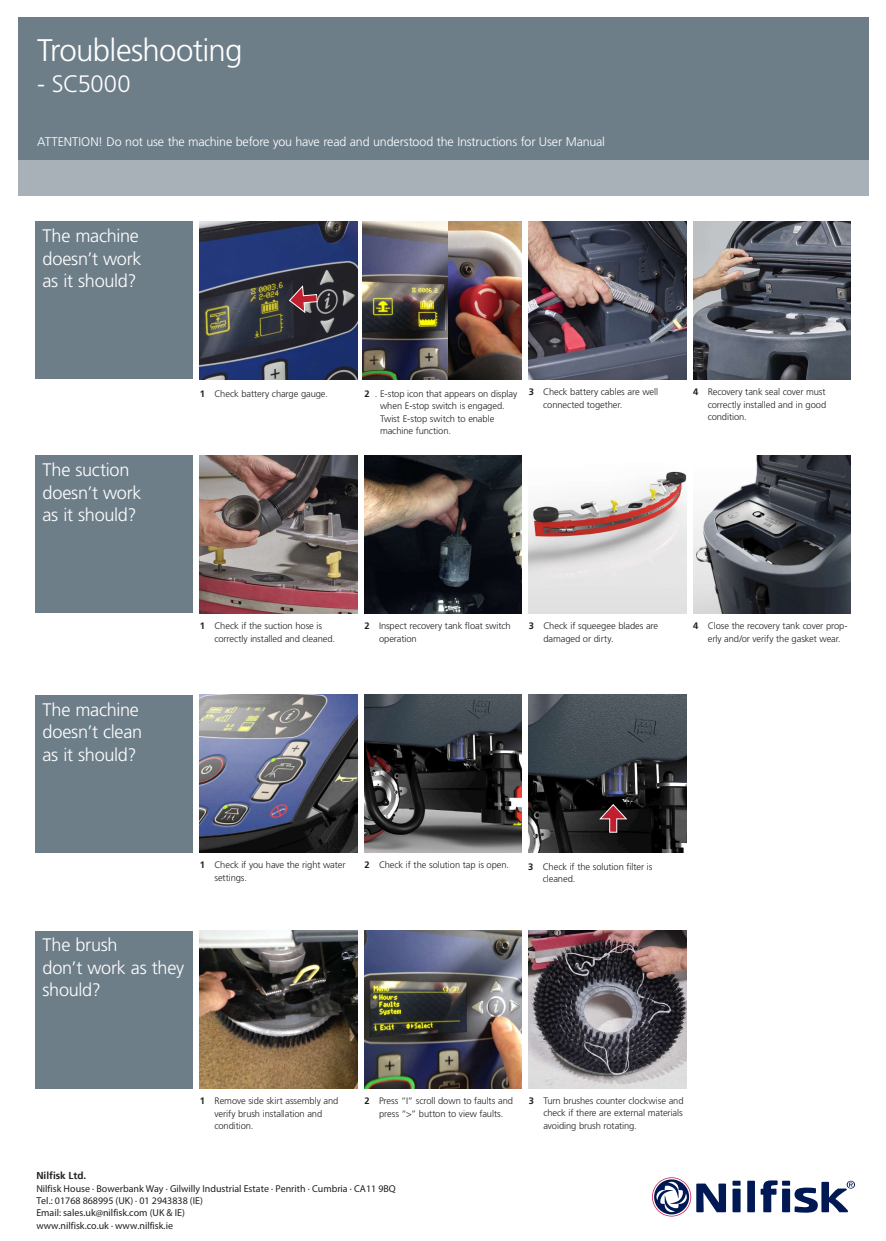
<style>
.page{position:relative;width:886px;height:1241px;background:#fff}
.page>*{position:absolute;margin:0;border:0;box-sizing:border-box;transform-origin:0 0}
.t1{font:300 31.25px "Frutiger LT Std";letter-spacing:-.025em;color:#fff}
.t2{font:300 23.75px "Frutiger LT Std";letter-spacing:-.02em;color:#fff}
.t3{font:300 18.12px/22.5px "Frutiger LT Std";letter-spacing:-.015em;color:#fff}
.t4{font:300 12.5px "Frutiger LT Std";letter-spacing:-.015em;color:#fff}
.t5{font:10px/12.4px "Myriad Pro";color:#231f20}
.t6{font:700 10px "Frutiger LT Std";color:#231f20}
.t7{font:300 9.38px/12.5px "Frutiger LT Std";letter-spacing:-.01em;color:#231f20}
.s1{font-weight:700}
</style>
<div class="page">
<div style="left:18px;top:18px;width:850px;height:142px;background:#6e7e89"></div>
<div style="left:18px;top:160px;width:850px;height:36px;background:#a8b1b8"></div>
<div style="left:747px;top:1180px;width:8px;height:31px;background:#001954"></div>
<div style="left:732px;top:1188px;width:8px;height:23px;background:#001954"></div>
<div style="left:782px;top:1188px;width:8px;height:23px;background:#001954"></div>
<div style="left:732px;top:1180px;width:8px;height:5px;background:#001954"></div>
<div style="left:782px;top:1180px;width:8px;height:5px;background:#001954"></div>
<svg style="left:760px;top:1180px;width:17px;height:31px"></svg>
<svg style="left:652px;top:1177px;width:74px;height:39px"></svg>
<svg style="left:794px;top:1180px;width:61px;height:32px"></svg>
<div style="left:35px;top:221px;width:158px;height:158px;background:#6e7e89"></div>
<div style="left:35px;top:455px;width:158px;height:158px;background:#6e7e89"></div>
<div style="left:35px;top:694px;width:158px;height:158px;background:#6e7e89"></div>
<div style="left:35px;top:930px;width:158px;height:158px;background:#6e7e89"></div>
<img style="left:200px;top:221px;width:157px;height:158px">
<img style="left:529px;top:221px;width:157px;height:158px">
<img style="left:693px;top:221px;width:157px;height:158px">
<img style="left:200px;top:455px;width:157px;height:158px">
<img style="left:364px;top:455px;width:158px;height:158px">
<img style="left:529px;top:471px;width:157px;height:142px">
<img style="left:693px;top:455px;width:157px;height:158px">
<img style="left:200px;top:694px;width:157px;height:158px">
<img style="left:364px;top:694px;width:158px;height:158px">
<img style="left:529px;top:694px;width:157px;height:158px">
<img style="left:200px;top:930px;width:157px;height:158px">
<img style="left:364px;top:930px;width:158px;height:158px">
<img style="left:529px;top:930px;width:157px;height:158px">
<svg style="left:288px;top:284px;width:30px;height:30px"></svg>
<img style="left:363px;top:221px;width:86px;height:158px">
<img style="left:449px;top:221px;width:73px;height:158px">
<svg style="left:599px;top:803px;width:28px;height:29px"></svg>
<h1 class="t1" style="left:37px;top:32px;width:207px">Troubleshooting</h1>
<h2 class="t2" style="left:37px;top:70px;width:95px">- SC5000</h2>
<h3 class="t4" style="left:37px;top:134px;width:569px">ATTENTION! Do not use the machine before you have read and understood the Instructions for User Manual</h3>
<h3 class="t3" style="left:43px;top:225px;width:101px">The machine doesn’t work as it should?</h3>
<h3 class="t3" style="left:43px;top:459px;width:101px">The suction doesn’t work as it should?</h3>
<p class="t7" style="left:200px;top:387px;width:130px"><span class="s1">1</span> Check battery charge gauge.</p>
<p class="t7" style="left:380px;top:387px;width:139px;text-indent:-16px"><span class="s1">2</span> . E-stop icon that appears on display when E-stop switch is engaged.<br>Twist E-stop switch to enable machine function.</p>
<p class="t7" style="left:543px;top:386px;width:116px;text-indent:-15px"><span class="s1">3</span> Check battery cables are well connected together.</p>
<p class="t7" style="left:708px;top:386px;width:120px;text-align:justify;text-indent:-15px"><span class="s1">4</span> Recovery tank seal cover must correctly installed and in good condition.</p>
<h3 class="t3" style="left:43px;top:698px;width:101px">The machine doesn’t clean as it should?</h3>
<p class="t7" style="left:214px;top:620px;width:122px;text-indent:-15px"><span class="s1">1</span> Check if the suction hose is correctly installed and cleaned.</p>
<p class="t7" style="left:379px;top:620px;width:133px;text-indent:-15px"><span class="s1">2</span> Inspect recovery tank float switch operation</p>
<p class="t7" style="left:543px;top:620px;width:116px;text-indent:-15px"><span class="s1">3</span> Check if squeegee blades are damaged or dirty.</p>
<p class="t7" style="left:708px;top:620px;width:141px;text-indent:-15px"><span class="s1">4</span> Close the recovery tank cover prop&shy;erly and/or verify the gasket wear.</p>
<p class="t7" style="left:214px;top:858px;width:133px;text-indent:-15px"><span class="s1">1</span> Check if you have the right water settings.</p>
<p class="t7" style="left:364px;top:858px;width:146px"><span class="s1">2</span> Check if the solution tap is open.</p>
<p class="t7" style="left:543px;top:860px;width:111px;text-indent:-15px"><span class="s1">3</span> Check if the solution filter is cleaned.</p>
<h3 class="t3" style="left:43px;top:934px;width:143px">The brush<br>don’t work as they should?</h3>
<p class="t7" style="left:215px;top:1094px;width:125px;text-indent:-15px"><span class="s1">1</span> Remove side skirt assembly and verify brush installation and condition.</p>
<p class="t7" style="left:364px;top:1094px;width:150px;text-align:center"><span class="s1">2</span> Press “I” scroll down to faults and press “&gt;” button to view faults.</p>
<p class="t7" style="left:543px;top:1093px;width:142px;text-align:justify;text-indent:-15px"><span class="s1">3</span> Turn brushes counter clockwise and check if there are external materials avoiding brush rotating.</p>
<p class="t6" style="left:36px;top:1169px;width:52px">Nilfisk Ltd.</p>
<p class="t5" style="left:36px;top:1181px;width:361px">Nilfisk House · Bowerbank Way · Gilwilly Industrial Estate · Penrith · Cumbria · CA11 9BQ Tel.: 01768 868995 (UK) · 01 2943838 (IE)<br>Email: sales.uk@nilfisk.com (UK &amp; IE)<br>www.nilfisk.co.uk · www.nilfisk.ie</p>
</div>
